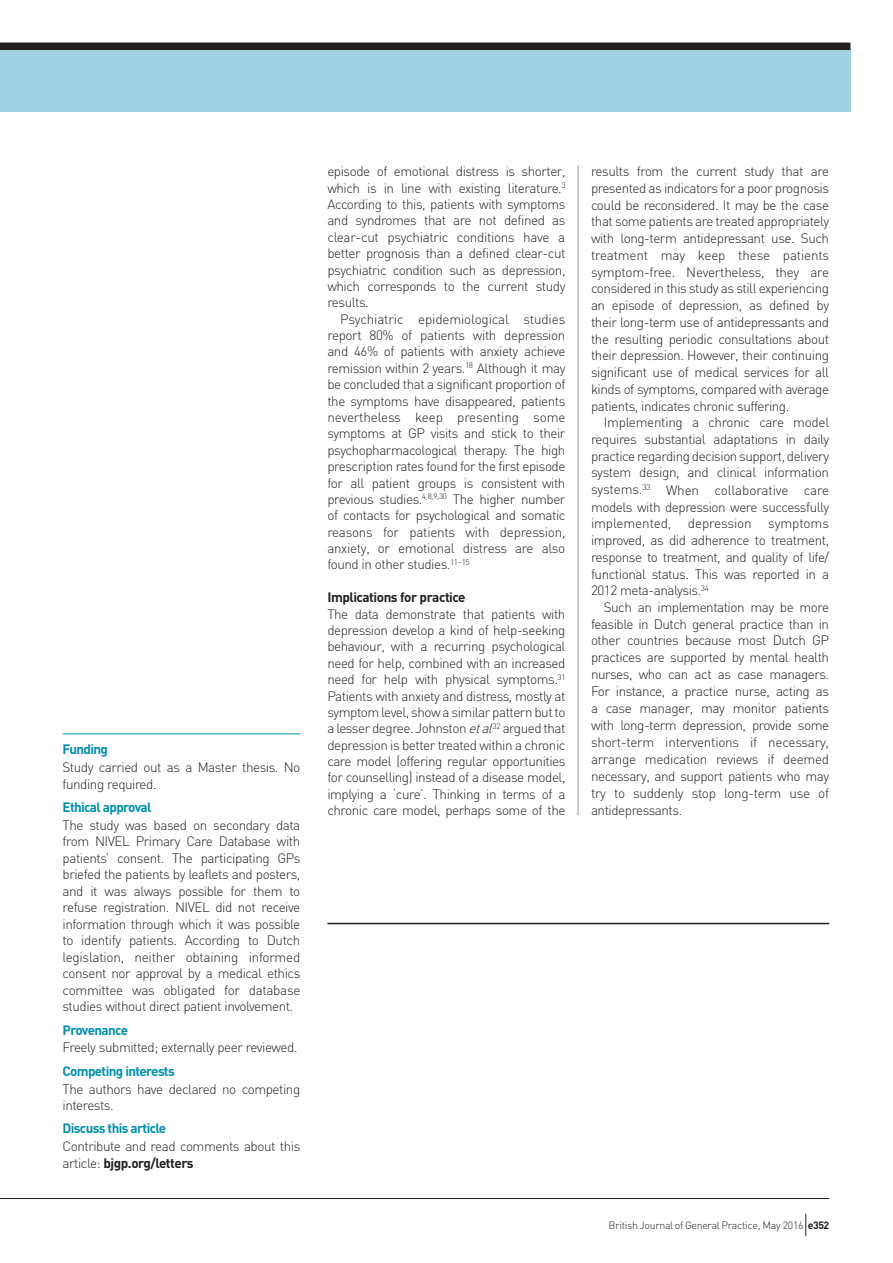
<style>
.page{position:relative;width:893px;height:1263px;background:#fff}
.page>*{position:absolute;margin:0;border:0;box-sizing:border-box;transform-origin:0 0}
.t1{font:300 13.5px/16.4px "DIN";letter-spacing:-.035em;color:#231f20;text-align:justify}
.t2{font:700 13.5px "DIN";letter-spacing:-.05em;color:#008fb3}
.t3{font:700 13.5px "DIN";letter-spacing:-.035em;color:#231f20}
.t4{font:300 10.5px "DIN";letter-spacing:-.025em;color:#231f20}
.s1{font-weight:700}
.s2{font-style:italic}
</style>
<div class="page">
<div style="left:0;top:48px;width:850px;height:64px;background:#a2d2e3"></div>
<div style="left:0;top:43px;width:850px;height:7px;background:#231f20"></div>
<hr style="left:578px;top:165px;width:1px;height:650px;background:#939598">
<hr style="left:63px;top:733px;width:237px;height:1px;background:#008fb3">
<hr style="left:327px;top:923px;width:502px;height:1px;background:#231f20">
<hr style="left:0;top:1198px;width:829px;height:1px;background:#231f20">
<svg style="left:805px;top:1214px;width:1px;height:22px"></svg>
<p class="t2" style="left:63px;top:740px;width:47px">Funding</p>
<p class="t1" style="left:63px;top:759px;width:239px">Study carried out as a Master thesis. No funding required.</p>
<p class="t2" style="left:63px;top:798px;width:91px">Ethical approval</p>
<p class="t1" style="left:63px;top:816px;width:239px">The study was based on secondary data from NIVEL Primary Care Database with patients’ consent. The participating GPs briefed the patients by leaflets and posters, and it was always possible for them to refuse registration. NIVEL did not receive information through which it was possible to identify patients. According to Dutch legislation, neither obtaining informed consent nor approval by a medical ethics committee was obligated for database studies without direct patient involvement.</p>
<p class="t2" style="left:63px;top:1021px;width:67px">Provenance</p>
<p class="t1" style="left:63px;top:1039px;width:237px">Freely submitted; externally peer reviewed.</p>
<p class="t2" style="left:63px;top:1062px;width:114px">Competing interests</p>
<p class="t1" style="left:63px;top:1080px;width:239px">The authors have declared no competing interests.</p>
<p class="t2" style="left:63px;top:1120px;width:105px">Discuss this article</p>
<p class="t1" style="left:63px;top:1138px;width:239px">Contribute and read comments about this article: <span class="s1">bjgp.org/letters</span></p>
<p class="t1" style="left:327px;top:163px;width:240px">episode of emotional distress is shorter, which is in line with existing literature.<sup>3<br></sup>According to this, patients with symptoms and syndromes that are not defined as clear-cut psychiatric conditions have a better prognosis than a defined clear-cut psychiatric condition such as depression, which corresponds to the current study results.</p>
<p class="t1" style="left:327px;top:311px;width:240px;text-indent:13px">Psychiatric epidemiological studies report 80% of patients with depression and 46% of patients with anxiety achieve remission within 2 years.<sup>18</sup> Although it may be concluded that a significant proportion of the symptoms have disappeared, patients nevertheless keep presenting some symptoms at GP visits and stick to their psychopharmacological therapy. The high prescription rates found for the first episode for all patient groups is consistent with previous studies.<sup>4,8,9,30</sup> The higher number of contacts for psychological and somatic reasons for patients with depression, anxiety, or emotional distress are also found in other studies.<sup>11–15</sup></p>
<p class="t3" style="left:327px;top:588px;width:140px">Implications for practice</p>
<p class="t1" style="left:327px;top:605px;width:240px">The data demonstrate that patients with depression develop a kind of help-seeking behaviour, with a recurring psychological need for help, combined with an increased need for help with physical symptoms.<sup>31<br></sup>Patients with anxiety and distress, mostly at symptom level, show a similar pattern but to a lesser degree. Johnston <span class="s2">etal</span><sup>32</sup> argued that depression is better treated within a chronic care model (offering regular opportunities for counselling) instead of a disease model, implying a ‘cure’. Thinking in terms of a chronic care model, perhaps some of the</p>
<p class="t1" style="left:591px;top:163px;width:240px;line-height:16.8px">results from the current study that are presented as indicators for a poor prognosis could be reconsidered. It may be the case that some patients are treated appropriately with long-term antidepressant use. Such treatment may keep these patients symptom-free. Nevertheless, they are considered in this study as still experiencing an episode of depression, as defined by their long-term use of antidepressants and the resulting periodic consultations about their depression. However, their continuing significant use of medical services for all kinds of symptoms, compared with average patients, indicates chronic suffering.</p>
<p class="t1" style="left:591px;top:414px;width:240px;line-height:16.8px;text-indent:13px">Implementing a chronic care model requires substantial adaptations in daily practice regarding decision support, delivery system design, and clinical information systems.<sup>33</sup> When collaborative care models with depression were successfully implemented, depression symptoms improved, as did adherence to treatment, response to treatment, and quality of life/ functional status. This was reported in a 2012 meta-analysis.<sup>34</sup></p>
<p class="t1" style="left:591px;top:598px;width:240px;line-height:17px;text-indent:13px">Such an implementation may be more feasible in Dutch general practice than in other countries because most Dutch GP practices are supported by mental health nurses, who can act as case managers.<br>For instance, a practice nurse, acting as a case manager, may monitor patients with long-term depression, provide some short-term interventions if necessary, arrange medication reviews if deemed necessary, and support patients who may try to suddenly stop long-term use of antidepressants.</p>
<p class="t4" style="left:609px;top:1218px;width:222px">British Journal of General Practice, May 2016 <span class="s1">e352</span></p>
</div>
